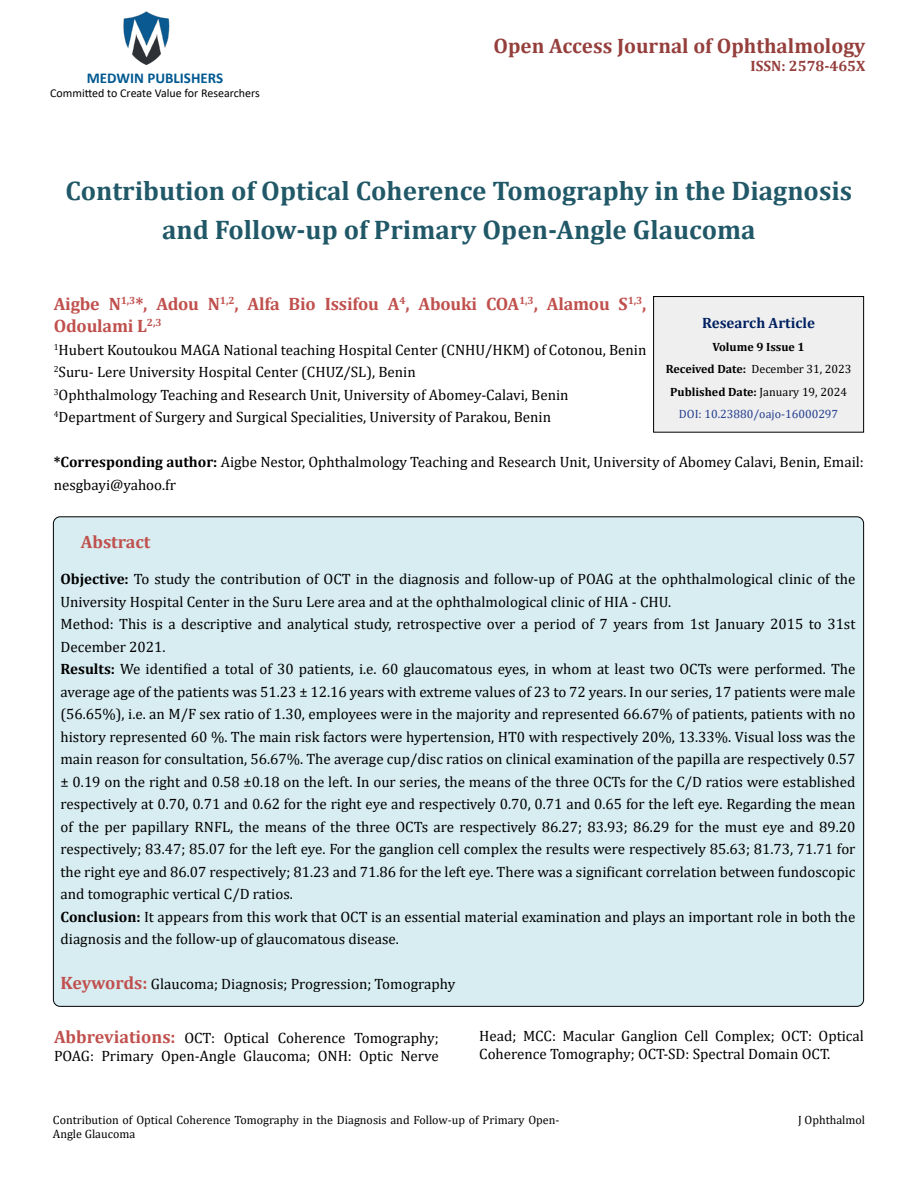
<style>
.page{position:relative;width:918px;height:1188px;background:#fff}
.page>*{position:absolute;margin:0;border:0;box-sizing:border-box;transform-origin:0 0}
.t1{font:700 27px/39px "Cambria";color:#215868;text-align:center}
.t2{font:700 21px "Cambria";color:#953f3c}
.t3{font:700 18px/22.5px "Cambria";letter-spacing:-.01em;color:#c0504d}
.t4{font:15px/22.5px "Cambria";color:#000}
.t5{font:700 15px "Calibri";color:#005991}
.t6{font:700 15px "Cambria";color:#002060}
.t7{font:700 15px "Cambria";color:#953f3c}
.t8{font:12px/14.4px "Cambria";color:#000}
.t9{font:700 12px/22.5px "Cambria";color:#000;text-align:center}
.t10{font:12px "Calibri";color:#000}
.s1{font-weight:700}
.s2{font-weight:400}
.s3{font-weight:400;color:#25408f}
.s4{font-weight:700;font-size:18px;color:#c0504d}
</style>
<div class="page">
<img style="left:123px;top:11px;width:47px;height:55px">
<div style="left:654px;top:297px;width:210px;height:135px;background:#efefef"></div>
<div style="left:653px;top:296px;width:211px;height:137px;border:1px solid #000"></div>
<div style="left:53px;top:517px;width:811px;height:489px;background:#d8edf2;border-radius:7px"></div>
<p class="t5" style="left:87px;top:67px;width:138px">MEDWIN PUBLISHERS</p>
<p class="t10" style="left:50px;top:85px;width:211px">Committed to Create Value for Researchers</p>
<h2 class="t2" style="left:494px;top:31px;width:373px">Open Access Journal of Ophthalmology</h2>
<p class="t7" style="left:751px;top:55px;width:116px">ISSN: 2578-465X</p>
<h1 class="t1" style="left:65px;top:171px;width:788px">Contribution of Optical Coherence Tomography in the Diagnosis and Follow-up of Primary Open-Angle Glaucoma</h1>
<p class="t3" style="left:54px;top:292px;width:594px">Aigbe N<sup>1,3</sup>*, Adou N<sup>1,2</sup>, Alfa Bio Issifou A<sup>4</sup>, Abouki COA<sup>1,3</sup>, Alamou S<sup>1,3</sup>,<br>Odoulami L<sup>2,3</sup></p>
<p class="t4" style="left:54px;top:338px;width:594px"><sup>1</sup>Hubert Koutoukou MAGA National teaching Hospital Center (CNHU/HKM) of Cotonou, Benin <sup>2</sup>Suru- Lere University Hospital Center (CHUZ/SL), Benin<br><sup>3</sup>Ophthalmology Teaching and Research Unit, University of Abomey-Calavi, Benin <sup>4</sup>Department of Surgery and Surgical Specialities, University of Parakou, Benin</p>
<p class="t4" style="left:54px;top:451px;width:812px"><span class="s1">*Corresponding author:</span> Aigbe Nestor, Ophthalmology Teaching and Research Unit, University of Abomey Calavi, Benin, Email: nesgbayi@yahoo.fr</p>
<p class="t6" style="left:702px;top:312px;width:114px">Research Article</p>
<p class="t9" style="left:666px;top:335px;width:187px">Volume 9 Issue 1<br>Received Date: <span class="s2">December 31, 2023<br></span>Published Date: <span class="s2">January 19, 2024<br></span><span class="s3">DOI: 10.23880/oajo-16000297</span></p>
<p class="t3" style="left:81px;top:530px;width:71px">Abstract</p>
<p class="t4" style="left:61px;top:568px;width:797px"><span class="s1">Objective:</span> To study the contribution of OCT in the diagnosis and follow-up of POAG at the ophthalmological clinic of the University Hospital Center in the Suru Lere area and at the ophthalmological clinic of HIA - CHU.<br>Method: This is a descriptive and analytical study, retrospective over a period of 7 years from 1st January 2015 to 31st December 2021.<br><span class="s1">Results:</span> We identified a total of 30 patients, i.e. 60 glaucomatous eyes, in whom at least two OCTs were performed. The average age of the patients was 51.23 ± 12.16 years with extreme values of 23 to 72 years. In our series, 17 patients were male (56.65%), i.e. an M/F sex ratio of 1.30, employees were in the majority and represented 66.67% of patients, patients with no history represented 60 %. The main risk factors were hypertension, HT0 with respectively 20%, 13.33%. Visual loss was the main reason for consultation, 56.67%. The average cup/disc ratios on clinical examination of the papilla are respectively 0.57 ± 0.19 on the right and 0.58 ±0.18 on the left. In our series, the means of the three OCTs for the C/D ratios were established respectively at 0.70, 0.71 and 0.62 for the right eye and respectively 0.70, 0.71 and 0.65 for the left eye. Regarding the mean of the per papillary RNFL, the means of the three OCTs are respectively 86.27; 83.93; 86.29 for the must eye and 89.20 respectively; 83.47; 85.07 for the left eye. For the ganglion cell complex the results were respectively 85.63; 81.73, 71.71 for the right eye and 86.07 respectively; 81.23 and 71.86 for the left eye. There was a significant correlation between fundoscopic and tomographic vertical C/D ratios.<br><span class="s1">Conclusion:</span> It appears from this work that OCT is an essential material examination and plays an important role in both the diagnosis and the follow-up of glaucomatous disease.</p>
<p class="t4" style="left:61px;top:973px;width:396px"><span class="s4">Keywords:</span> Glaucoma; Diagnosis; Progression; Tomography</p>
<p class="t4" style="left:54px;top:1029px;width:386px;line-height:18px"><span class="s4">Abbreviations:</span> OCT: Optical Coherence Tomography;<br>POAG: Primary Open-Angle Glaucoma; ONH: Optic Nerve</p>
<p class="t4" style="left:479px;top:1027px;width:386px;line-height:18px">Head; MCC: Macular Ganglion Cell Complex; OCT: Optical<br>Coherence Tomography; OCT-SD: Spectral Domain OCT.</p>
<p class="t8" style="left:53px;top:1113px;width:508px">Contribution of Optical Coherence Tomography in the Diagnosis and Follow-up of Primary Open-<br>Angle Glaucoma</p>
<p class="t8" style="left:798px;top:1113px;width:68px">J Ophthalmol</p>
</div>
